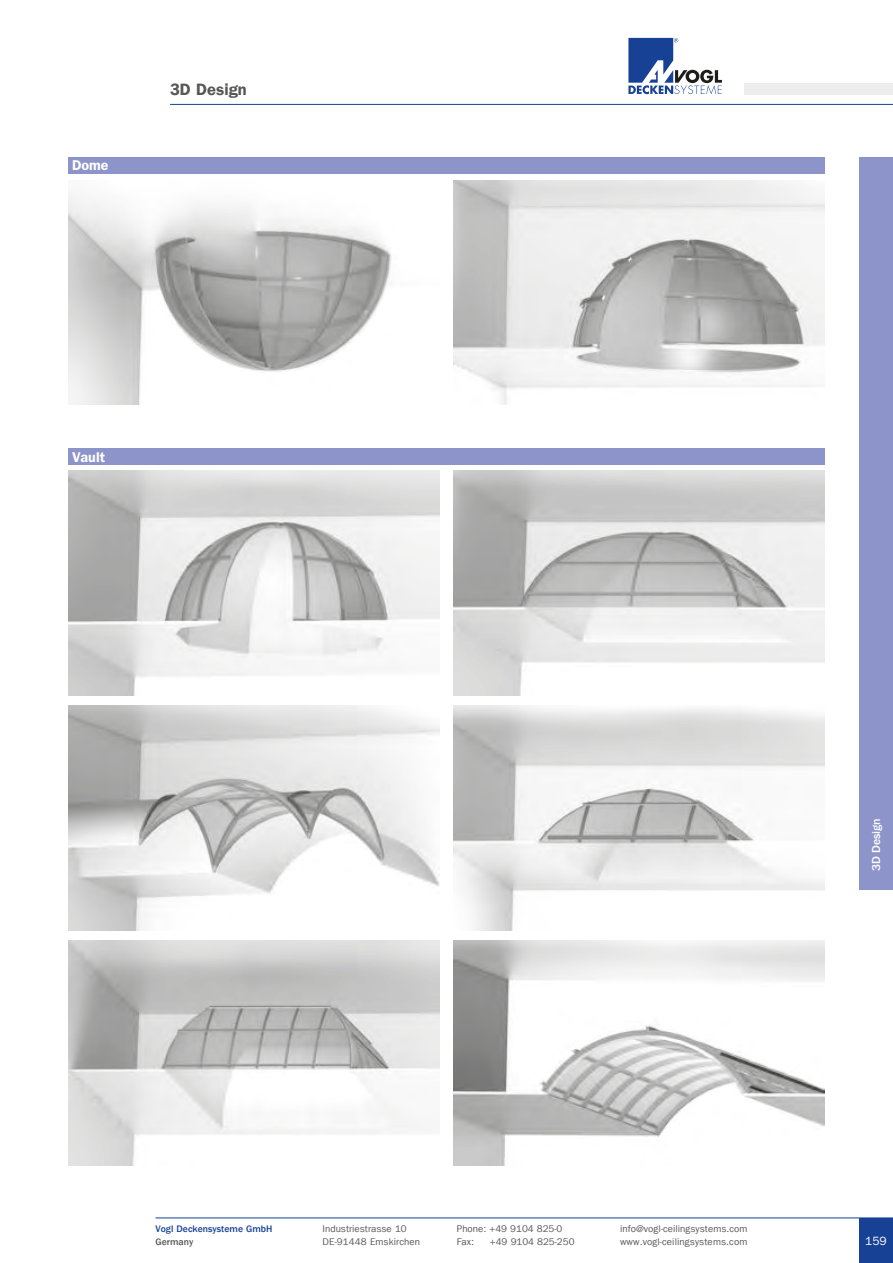
<style>
.page{position:relative;width:893px;height:1263px;background:#fff}
.page>*{position:absolute;margin:0;border:0;box-sizing:border-box;transform-origin:0 0}
.t1{font:16.5px "Franklin Gothic LT Com Dm";color:#575756}
.t2{font:600 14.25px "ITC Franklin Gothic Std";color:#fff}
.t3{font:500 12px "Franklin Gothic LT Com";letter-spacing:-.015em;color:#fff}
.t4{font:12px "ITC Franklin Gothic Std";color:#fff}
.t5{font:9.75px/13.5px "Franklin Gothic LT Com";letter-spacing:.005em;color:#575756}
.t6{font:500 9.75px "Franklin Gothic LT Com";color:#164194}
.t7{font:500 9.75px "Franklin Gothic LT Com";color:#575756}
</style>
<div class="page">
<hr style="left:156px;top:1218px;width:737px;height:1px;background:#164194">
<hr style="left:170px;top:104px;width:723px;height:1px;background:#164194">
<svg style="left:628px;top:38px;width:94px;height:56px"></svg>
<div style="left:744px;top:84px;width:149px;height:11px;background:#ededed"></div>
<div style="left:859px;top:1218px;width:34px;height:45px;background:#164194"></div>
<div style="left:859px;top:157px;width:34px;height:733px;background:#8d94c9"></div>
<img style="left:68px;top:194px;width:323px;height:210px">
<img style="left:453px;top:180px;width:372px;height:224px">
<img style="left:68px;top:471px;width:372px;height:224px">
<img style="left:68px;top:706px;width:372px;height:224px">
<img style="left:68px;top:941px;width:372px;height:224px">
<img style="left:453px;top:471px;width:372px;height:224px">
<img style="left:453px;top:706px;width:372px;height:224px">
<img style="left:453px;top:941px;width:372px;height:224px">
<div style="left:68px;top:157px;width:757px;height:17px;background:#8d94c9"></div>
<div style="left:68px;top:449px;width:757px;height:16px;background:#8d94c9"></div>
<h2 class="t2" style="left:72px;top:157px;width:38px">Dome</h2>
<h1 class="t1" style="left:170px;top:79px;width:78px">3D Design</h1>
<h2 class="t2" style="left:72px;top:448px;width:35px">Vault</h2>
<p class="t3" style="left:869px;top:870px;width:54px;rotate:-90deg">3D Design</p>
<p class="t6" style="left:156px;top:1223px;width:118px">Vogl Deckensysteme GmbH</p>
<p class="t7" style="left:156px;top:1237px;width:39px">Germany</p>
<p class="t5" style="left:323px;top:1222px;width:99px">Industriestrasse 10<br>DE-91448 Emskirchen</p>
<p class="t5" style="left:457px;top:1222px;width:107px">Phone: +49 9104 825-0<br>Fax:</p>
<p class="t5" style="left:490px;top:1235px;width:86px">+49 9104 825-250</p>
<p class="t5" style="left:620px;top:1222px;width:129px">info@vogl-ceilingsystems.com www.vogl-ceilingsystems.com</p>
<p class="t4" style="left:865px;top:1233px;width:23px">159</p>
</div>
